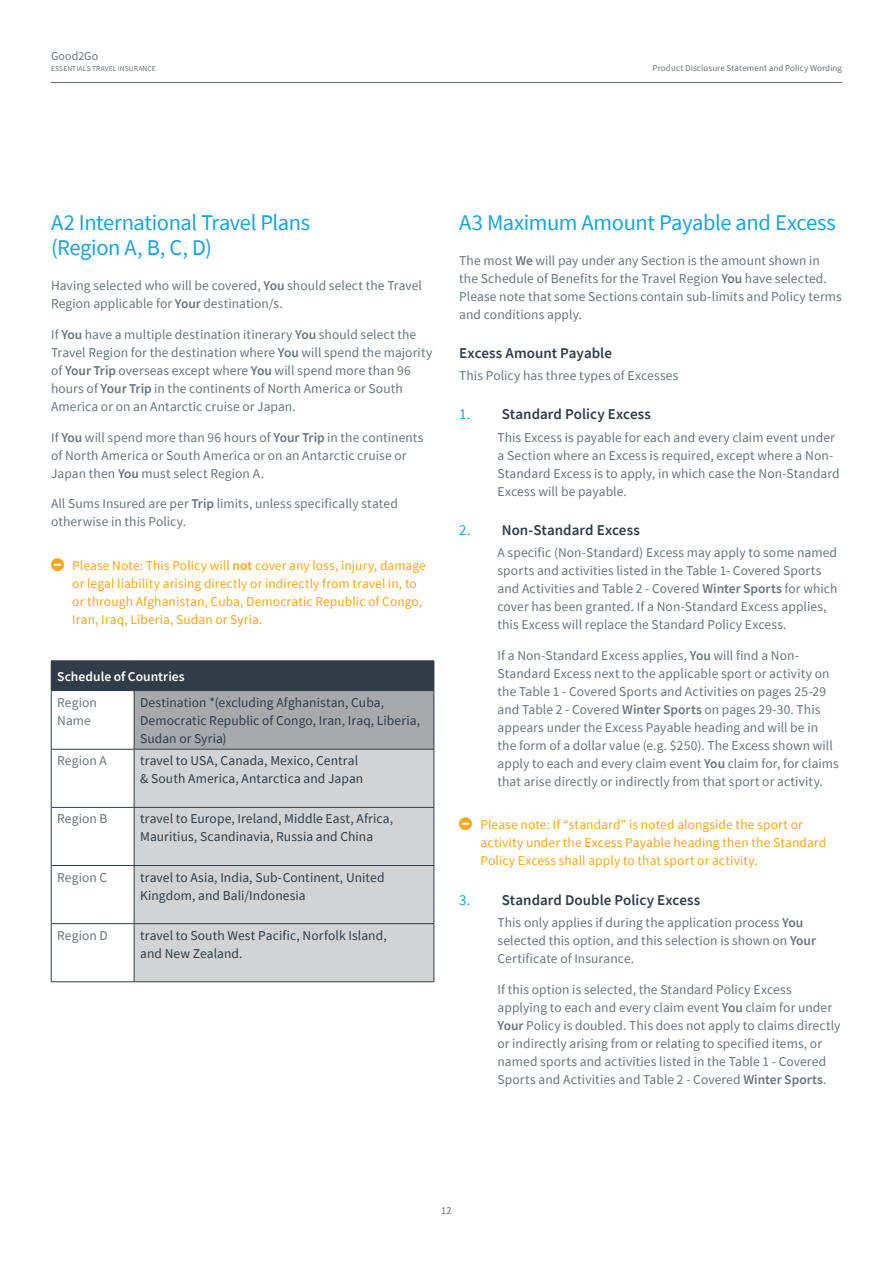
<style>
.page{position:relative;width:893px;height:1263px;background:#fff}
.page>*{position:absolute;margin:0;border:0;box-sizing:border-box;transform-origin:0 0}
.t1{font:22.5px/25.5px "Source Sans Pro";letter-spacing:-.02em;color:#19a3dd}
.t2{font:600 15px "Source Sans Pro";letter-spacing:.005em;color:#303d48}
.t3{font:13.5px/18px "Source Sans Pro";letter-spacing:.005em;color:#67747d}
.t4{font:13.5px/18px "Source Sans Pro";letter-spacing:.005em;color:#303d48}
.t5{font:13.5px/18px "Source Sans Pro";letter-spacing:.005em;color:#faa61a}
.t6{font:600 13.5px "Source Sans Pro";color:#fff}
.t7{font:12px "Source Sans Pro";letter-spacing:.005em;color:#67747d}
.t8{font:10.5px "Source Sans Pro";color:#67747d}
.t9{font:9px "Source Sans Pro";letter-spacing:.01em;color:#67747d}
.t10{font:7.5px "Source Sans Pro";letter-spacing:.01em;color:#67747d}
.s1{font-weight:600}
.s2{font-weight:400;color:#19a3dd}
</style>
<div class="page">
<hr style="left:51px;top:82px;width:791px;height:1px;background:#67747d">
<div style="left:51px;top:661px;width:383px;height:29px;background:#303d48"></div>
<div style="left:134px;top:690px;width:300px;height:59px;background:#a7a9ac"></div>
<div style="left:135px;top:750px;width:299px;height:231px;background:#d1d3d4"></div>
<hr style="left:51px;top:660px;width:83px;height:1px;background:#303d48">
<hr style="left:134px;top:660px;width:300px;height:1px;background:#303d48">
<svg style="left:434px;top:661px;width:1px;height:29px"></svg>
<hr style="left:51px;top:690px;width:83px;height:1px;background:#303d48">
<hr style="left:134px;top:690px;width:300px;height:1px;background:#303d48">
<hr style="left:51px;top:691px;width:1px;height:58px;background:#303d48">
<hr style="left:134px;top:691px;width:1px;height:58px;background:#303d48">
<hr style="left:434px;top:691px;width:1px;height:58px;background:#303d48">
<hr style="left:51px;top:749px;width:83px;height:1px;background:#303d48">
<hr style="left:51px;top:749px;width:1px;height:58px;background:#303d48">
<hr style="left:134px;top:749px;width:300px;height:1px;background:#303d48">
<hr style="left:134px;top:749px;width:1px;height:58px;background:#303d48">
<hr style="left:434px;top:749px;width:1px;height:58px;background:#303d48">
<hr style="left:51px;top:807px;width:83px;height:1px;background:#303d48">
<hr style="left:51px;top:807px;width:1px;height:58px;background:#303d48">
<hr style="left:134px;top:807px;width:300px;height:1px;background:#303d48">
<hr style="left:134px;top:807px;width:1px;height:58px;background:#303d48">
<hr style="left:434px;top:807px;width:1px;height:58px;background:#303d48">
<hr style="left:51px;top:865px;width:83px;height:1px;background:#303d48">
<hr style="left:51px;top:866px;width:1px;height:57px;background:#303d48">
<hr style="left:134px;top:865px;width:300px;height:1px;background:#303d48">
<hr style="left:134px;top:866px;width:1px;height:57px;background:#303d48">
<hr style="left:434px;top:866px;width:1px;height:57px;background:#303d48">
<hr style="left:51px;top:923px;width:83px;height:1px;background:#303d48">
<hr style="left:51px;top:924px;width:1px;height:57px;background:#303d48">
<hr style="left:134px;top:923px;width:300px;height:1px;background:#303d48">
<hr style="left:134px;top:924px;width:1px;height:57px;background:#303d48">
<hr style="left:434px;top:924px;width:1px;height:57px;background:#303d48">
<hr style="left:51px;top:981px;width:83px;height:1px;background:#303d48">
<hr style="left:134px;top:981px;width:300px;height:1px;background:#303d48">
<p class="t7" style="left:51px;top:48px;width:49px">Good2Go</p>
<p class="t10" style="left:51px;top:63px;width:106px">ESSENTIALS TRAVEL INSURANCE</p>
<p class="t9" style="left:652px;top:62px;width:191px">Product Disclosure Statement and Policy Wording</p>
<h1 class="t1" style="left:51px;top:209px;width:261px">A2 International Travel Plans (Region A, B, C, D)</h1>
<p class="t3" style="left:51px;top:276px;width:373px">Having selected who will be covered, <span class="s1">You</span> should select the Travel<br>Region applicable for <span class="s1">Your</span> destination/s.</p>
<p class="t3" style="left:51px;top:325px;width:383px">If <span class="s1">You</span> have a multiple destination itinerary <span class="s1">You</span> should select the Travel Region for the destination where <span class="s1">You</span> will spend the majority of <span class="s1">Your Trip</span> overseas except where <span class="s1">You</span> will spend more than 96 hours of <span class="s1">Your Trip</span> in the continents of North America or South America or on an Antarctic cruise or Japan.</p>
<p class="t3" style="left:51px;top:428px;width:374px">If <span class="s1">You</span> will spend more than 96 hours of <span class="s1">Your Trip</span> in the continents of North America or South America or on an Antarctic cruise or<br>Japan then <span class="s1">You</span> must select Region A.</p>
<p class="t3" style="left:51px;top:495px;width:348px">All Sums Insured are per <span class="s1">Trip</span> limits, unless specifically stated otherwise in this Policy.</p>
<p class="t5" style="left:72px;top:556px;width:355px">Please Note: This Policy will <span class="s1">not</span> cover any loss, injury, damage or legal liability arising directly or indirectly from travel in, to or through Afghanistan, Cuba, Democratic Republic of Congo, Iran, Iraq, Liberia, Sudan or Syria.</p>
<p class="t6" style="left:57px;top:667px;width:129px">Schedule of Countries</p>
<p class="t3" style="left:57px;top:694px;width:41px">Region<br>Name</p>
<p class="t4" style="left:140px;top:694px;width:281px">Destination *(excluding Afghanistan, Cuba,<br>Democratic Republic of Congo, Iran, Iraq, Liberia,<br>Sudan or Syria)</p>
<p class="t3" style="left:57px;top:752px;width:51px">Region A</p>
<p class="t4" style="left:140px;top:752px;width:225px">travel to USA, Canada, Mexico, Central &amp; South America, Antarctica and Japan</p>
<p class="t3" style="left:57px;top:810px;width:52px">Region B</p>
<p class="t4" style="left:140px;top:810px;width:254px">travel to Europe, Ireland, Middle East, Africa,<br>Mauritius, Scandinavia, Russia and China</p>
<p class="t3" style="left:57px;top:868px;width:52px">Region C</p>
<p class="t4" style="left:140px;top:868px;width:246px">travel to Asia, India, Sub-Continent, United<br>Kingdom, and Bali/Indonesia</p>
<p class="t3" style="left:57px;top:926px;width:52px">Region D</p>
<p class="t4" style="left:140px;top:926px;width:248px">travel to South West Pacific, Norfolk Island, and New Zealand.</p>
<h1 class="t1" style="left:459px;top:209px;width:378px">A3 Maximum Amount Payable and Excess</h1>
<p class="t3" style="left:459px;top:251px;width:384px">The most <span class="s1">We</span> will pay under any Section is the amount shown in the Schedule of Benefits for the Travel Region <span class="s1">You</span> have selected.<br>Please note that some Sections contain sub-limits and Policy terms and conditions apply.</p>
<p class="t2" style="left:459px;top:343px;width:154px">Excess Amount Payable</p>
<p class="t3" style="left:459px;top:366px;width:221px">This Policy has three types of Excesses</p>
<p class="t2" style="left:459px;top:404px;width:193px"><span class="s2">1.</span> Standard Policy Excess</p>
<p class="t3" style="left:497px;top:428px;width:344px">This Excess is payable for each and every claim event under a Section where an Excess is required, except where a Non-Standard Excess is to apply, in which case the Non-Standard Excess will be payable.</p>
<p class="t2" style="left:459px;top:520px;width:182px"><span class="s2">2.</span> Non-Standard Excess</p>
<p class="t3" style="left:497px;top:543px;width:341px">A specific (Non-Standard) Excess may apply to some named sports and activities listed in the Table 1- Covered Sports and Activities and Table 2 - Covered <span class="s1">Winter Sports</span> for which cover has been granted. If a Non-Standard Excess applies, this Excess will replace the Standard Policy Excess.</p>
<p class="t3" style="left:497px;top:646px;width:343px">If a Non-Standard Excess applies, <span class="s1">You</span> will find a Non-Standard Excess next to the applicable sport or activity on the Table 1 - Covered Sports and Activities on pages 25-29 and Table 2 - Covered <span class="s1">Winter Sports</span> on pages 29-30. This appears under the Excess Payable heading and will be in the form of a dollar value (e.g. $250). The Excess shown will apply to each and every claim event <span class="s1">You</span> claim for, for claims that arise directly or indirectly from that sport or activity.</p>
<p class="t5" style="left:480px;top:816px;width:347px">Please note: If “standard” is noted alongside the sport or activity under the Excess Payable heading then the Standard<br>Policy Excess shall apply to that sport or activity.</p>
<p class="t2" style="left:459px;top:890px;width:243px"><span class="s2">3.</span> Standard Double Policy Excess</p>
<p class="t3" style="left:497px;top:913px;width:320px">This only applies if during the application process <span class="s1">You </span>selected this option, and this selection is shown on <span class="s1">Your<br></span>Certificate of Insurance.</p>
<p class="t3" style="left:497px;top:980px;width:344px">If this option is selected, the Standard Policy Excess applying to each and every claim event <span class="s1">You</span> claim for under <span class="s1">Your</span> Policy is doubled. This does not apply to claims directly or indirectly arising from or relating to specified items, or named sports and activities listed in the Table 1 - Covered Sports and Activities and Table 2 - Covered <span class="s1">Winter Sports</span>.</p>
<p class="t8" style="left:441px;top:1204px;width:12px">12</p>
</div>
